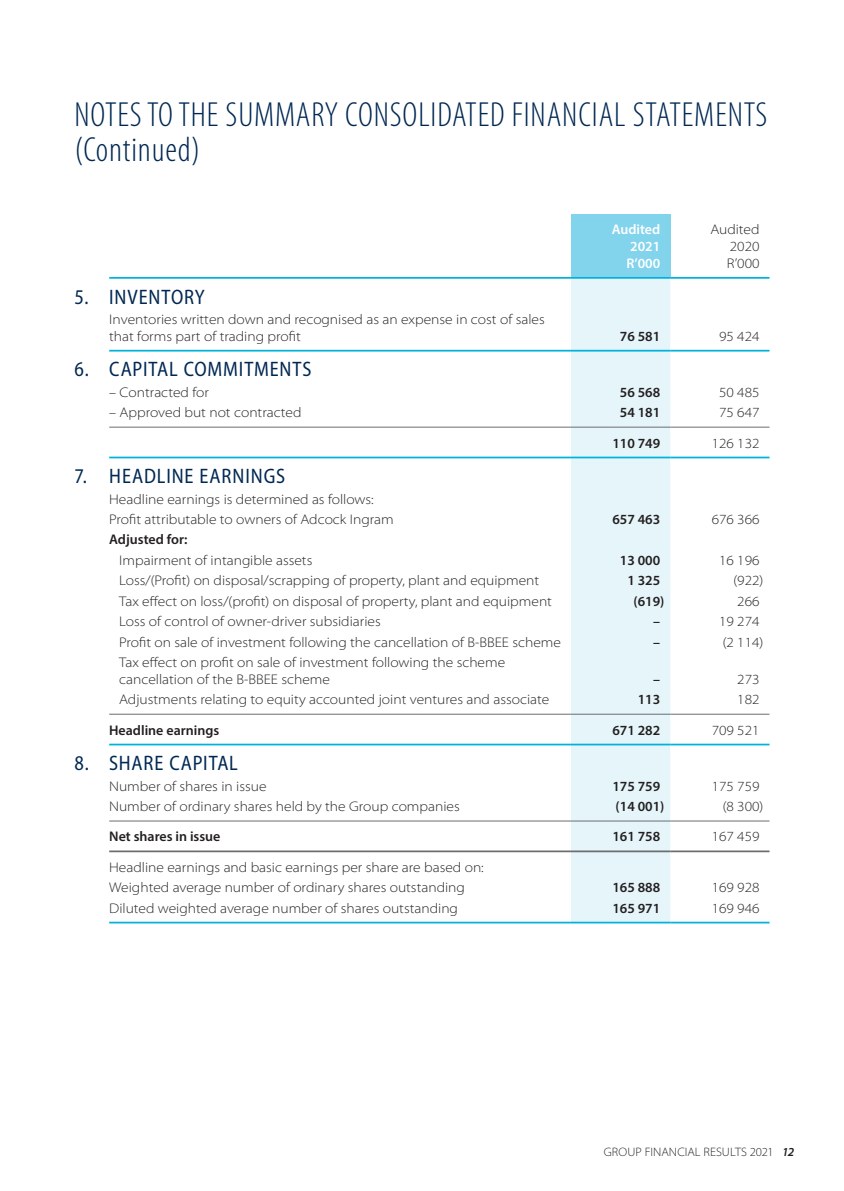
<style>
.page{position:relative;width:844px;height:1191px;background:#fff}
.page>*{position:absolute;margin:0;border:0;box-sizing:border-box;transform-origin:0 0}
._2021_-_Page_headers{font:300 condensed 35px/35px "Myriad Pro";letter-spacing:.025em;color:#002853}
._2021___Level_1{font:semi-condensed 21px "Myriad Pro";letter-spacing:.045em;color:#002853;scale:.95 1}
._2020_Body{font:300 semi-expanded 14px/16.8px "Myriad Pro";color:#231f20}
._2020_Body-2{font:600 14px "Myriad Pro";color:#231f20}
._2020_Body-3{font:600 14px "Myriad Pro";color:#fff}
.t1{font:300 semi-expanded 12.25px "Myriad Pro";letter-spacing:.005em;color:#231f20;scale:.95 1}
.s1{font-weight:600;font-style:italic}
</style>
<div class="page">
<div style="left:570px;top:214px;width:100px;height:64px;background:#82d3ec"></div>
<div style="left:570px;top:279px;width:100px;height:642px;background:#e5f5fa"></div>
<hr style="left:109px;top:277px;width:461px;height:2px;background:#00b2dc">
<hr style="left:570px;top:277px;width:100px;height:2px;background:#00b2dc">
<hr style="left:670px;top:277px;width:99px;height:2px;background:#00b2dc">
<hr style="left:109px;top:427px;width:461px;height:1px;background:#6c6d70">
<hr style="left:570px;top:427px;width:100px;height:1px;background:#6c6d70">
<hr style="left:670px;top:427px;width:99px;height:1px;background:#6c6d70">
<hr style="left:109px;top:714px;width:461px;height:1px;background:#6c6d70">
<hr style="left:570px;top:714px;width:100px;height:1px;background:#6c6d70">
<hr style="left:670px;top:714px;width:99px;height:1px;background:#6c6d70">
<hr style="left:109px;top:820px;width:461px;height:1px;background:#6c6d70">
<hr style="left:570px;top:820px;width:100px;height:1px;background:#6c6d70">
<hr style="left:670px;top:820px;width:99px;height:1px;background:#6c6d70">
<hr style="left:109px;top:850px;width:461px;height:2px;background:#6c6d70">
<hr style="left:570px;top:850px;width:100px;height:2px;background:#6c6d70">
<hr style="left:670px;top:850px;width:99px;height:2px;background:#6c6d70">
<hr style="left:109px;top:350px;width:461px;height:1px;background:#00b2dc">
<hr style="left:570px;top:350px;width:100px;height:1px;background:#00b2dc">
<hr style="left:670px;top:350px;width:99px;height:1px;background:#00b2dc">
<hr style="left:109px;top:456px;width:461px;height:2px;background:#00b2dc">
<hr style="left:570px;top:456px;width:100px;height:2px;background:#00b2dc">
<hr style="left:670px;top:456px;width:99px;height:2px;background:#00b2dc">
<hr style="left:109px;top:743px;width:461px;height:2px;background:#00b2dc">
<hr style="left:570px;top:743px;width:100px;height:2px;background:#00b2dc">
<hr style="left:670px;top:743px;width:99px;height:2px;background:#00b2dc">
<hr style="left:109px;top:921px;width:461px;height:2px;background:#00b2dc">
<hr style="left:570px;top:921px;width:100px;height:2px;background:#00b2dc">
<hr style="left:670px;top:921px;width:99px;height:2px;background:#00b2dc">
<p class="_2021_-_Page_headers" style="left:74px;top:96px;width:694px">NOTES TO THE SUMMARY CONSOLIDATED FINANCIAL STATEMENTS (Continued)</p>
<p class="_2021___Level_1" style="left:74px;top:284px;width:16px">5.</p>
<p class="_2021___Level_1" style="left:109px;top:284px;width:102px">INVENTORY</p>
<p class="_2020_Body" style="left:109px;top:311px;width:437px">Inventories written down and recognised as an expense in cost of sales that forms part of trading profit</p>
<p class="_2020_Body-3" style="left:611px;top:221px;width:50px">Audited</p>
<p class="_2020_Body-3" style="left:630px;top:237px;width:32px">2021</p>
<p class="_2020_Body-3" style="left:626px;top:254px;width:35px">R’000</p>
<p class="_2020_Body" style="left:710px;top:221px;width:51px">Audited</p>
<p class="_2020_Body" style="left:729px;top:238px;width:31px">2020</p>
<p class="_2020_Body" style="left:726px;top:255px;width:34px">R’000</p>
<p class="_2020_Body-2" style="left:619px;top:327px;width:42px">76 581</p>
<p class="_2020_Body" style="left:719px;top:327px;width:42px">95 424</p>
<p class="_2021___Level_1" style="left:74px;top:356px;width:17px">6.</p>
<p class="_2021___Level_1" style="left:109px;top:356px;width:214px">CAPITAL COMMITMENTS</p>
<p class="_2020_Body" style="left:109px;top:383px;width:101px">– Contracted for</p>
<p class="_2020_Body-2" style="left:619px;top:383px;width:42px">56 568</p>
<p class="_2020_Body" style="left:719px;top:383px;width:42px">50 485</p>
<p class="_2020_Body" style="left:109px;top:404px;width:194px">– Approved but not contracted</p>
<p class="_2020_Body-2" style="left:619px;top:403px;width:42px">54 181</p>
<p class="_2020_Body" style="left:719px;top:404px;width:42px">75 647</p>
<p class="_2020_Body-2" style="left:612px;top:434px;width:49px">110 749</p>
<p class="_2020_Body" style="left:711px;top:434px;width:49px">126 132</p>
<p class="_2021___Level_1" style="left:74px;top:463px;width:15px">7.</p>
<p class="_2021___Level_1" style="left:109px;top:463px;width:187px">HEADLINE EARNINGS</p>
<p class="_2020_Body" style="left:109px;top:490px;width:266px">Headline earnings is determined as follows:</p>
<p class="_2020_Body" style="left:109px;top:511px;width:286px">Profit attributable to owners of Adcock Ingram</p>
<p class="_2020_Body-2" style="left:612px;top:510px;width:49px">657 463</p>
<p class="_2020_Body" style="left:711px;top:511px;width:49px">676 366</p>
<p class="_2020_Body-2" style="left:109px;top:531px;width:80px">Adjusted for:</p>
<p class="_2020_Body" style="left:119px;top:551px;width:195px">Impairment of intangible assets</p>
<p class="_2020_Body-2" style="left:619px;top:551px;width:42px">13 000</p>
<p class="_2020_Body" style="left:719px;top:551px;width:42px">16 196</p>
<p class="_2020_Body" style="left:119px;top:572px;width:421px">Loss/(Profit) on disposal/scrapping of property, plant and equipment</p>
<p class="_2020_Body-2" style="left:627px;top:572px;width:34px">1 325</p>
<p class="_2020_Body" style="left:733px;top:572px;width:31px">(922)</p>
<p class="_2020_Body" style="left:119px;top:592px;width:434px">Tax effect on loss/(profit) on disposal of property, plant and equipment</p>
<p class="_2020_Body-2" style="left:633px;top:592px;width:32px">(619)</p>
<p class="_2020_Body" style="left:737px;top:592px;width:24px">266</p>
<p class="_2020_Body" style="left:119px;top:613px;width:263px">Loss of control of owner-driver subsidiaries</p>
<p class="_2020_Body-2" style="left:653px;top:612px;width:8px">–</p>
<p class="_2020_Body" style="left:719px;top:613px;width:42px">19 274</p>
<p class="_2020_Body" style="left:119px;top:633px;width:443px">Profit on sale of investment following the cancellation of B-BBEE scheme</p>
<p class="_2020_Body-2" style="left:653px;top:633px;width:8px">–</p>
<p class="_2020_Body" style="left:722px;top:633px;width:42px">(2 114)</p>
<p class="_2020_Body" style="left:119px;top:654px;width:387px">Tax effect on profit on sale of investment following the scheme cancellation of the B-BBEE scheme</p>
<p class="_2020_Body-2" style="left:653px;top:670px;width:8px">–</p>
<p class="_2020_Body" style="left:737px;top:670px;width:24px">273</p>
<p class="_2020_Body" style="left:119px;top:691px;width:431px">Adjustments relating to equity accounted joint ventures and associate</p>
<p class="_2020_Body-2" style="left:637px;top:690px;width:24px">113</p>
<p class="_2020_Body" style="left:737px;top:691px;width:24px">182</p>
<p class="_2020_Body-2" style="left:109px;top:721px;width:111px">Headline earnings</p>
<p class="_2020_Body-2" style="left:612px;top:721px;width:49px">671 282</p>
<p class="_2020_Body" style="left:711px;top:721px;width:49px">709 521</p>
<p class="_2021___Level_1" style="left:74px;top:750px;width:17px">8.</p>
<p class="_2021___Level_1" style="left:109px;top:750px;width:137px">SHARE CAPITAL</p>
<p class="_2020_Body" style="left:109px;top:777px;width:159px">Number of shares in issue</p>
<p class="_2020_Body-2" style="left:612px;top:777px;width:49px">175 759</p>
<p class="_2020_Body" style="left:711px;top:777px;width:49px">175 759</p>
<p class="_2020_Body" style="left:109px;top:798px;width:352px">Number of ordinary shares held by the Group companies</p>
<p class="_2020_Body-2" style="left:615px;top:797px;width:50px">(14 001)</p>
<p class="_2020_Body" style="left:722px;top:798px;width:42px">(8 300)</p>
<p class="_2020_Body-2" style="left:109px;top:828px;width:113px">Net shares in issue</p>
<p class="_2020_Body-2" style="left:612px;top:828px;width:49px">161 758</p>
<p class="_2020_Body" style="left:711px;top:828px;width:49px">167 459</p>
<p class="_2020_Body" style="left:109px;top:858px;width:376px">Headline earnings and basic earnings per share are based on:</p>
<p class="_2020_Body" style="left:109px;top:879px;width:357px">Weighted average number of ordinary shares outstanding</p>
<p class="_2020_Body-2" style="left:612px;top:878px;width:49px">165 888</p>
<p class="_2020_Body" style="left:711px;top:879px;width:49px">169 928</p>
<p class="_2020_Body" style="left:109px;top:899px;width:350px">Diluted weighted average number of shares outstanding</p>
<p class="_2020_Body-2" style="left:612px;top:899px;width:49px">165 971</p>
<p class="_2020_Body" style="left:711px;top:899px;width:49px">169 946</p>
<p class="t1" style="left:603px;top:1144px;width:202px">GROUP FINANCIAL RESULTS 2021 <span class="s1">12</span></p>
</div>
